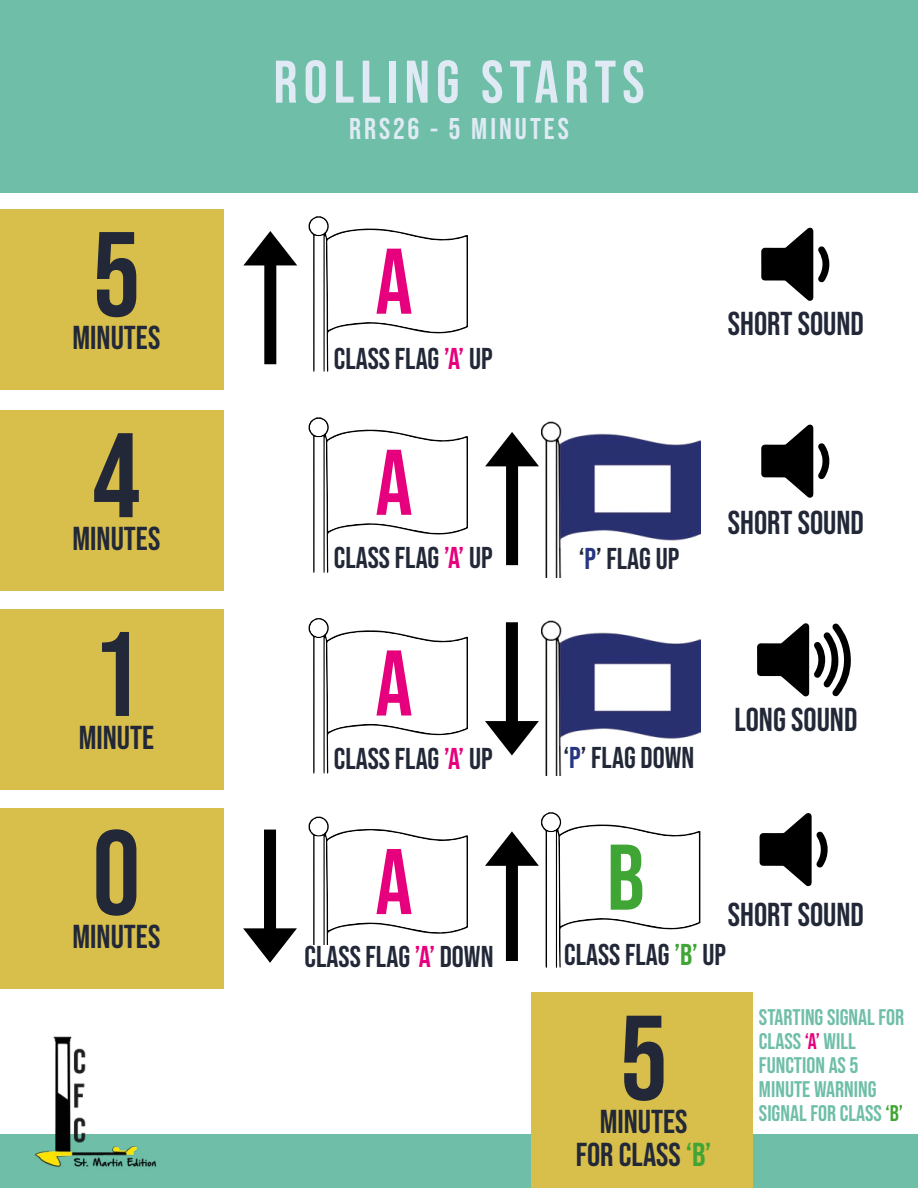
<style>
.page{position:relative;width:918px;height:1188px;background:#fff}
.page>*{position:absolute;margin:0;border:0;box-sizing:border-box;transform-origin:0 0}
.t1{font:120px "Bebas Neue";color:#222838}
.t2{font:93px "Bebas Neue";color:#e6007d}
.t3{font:93px "Bebas Neue";color:#3fa535}
.t4{font:700 60px "Bebas Neue Pro";letter-spacing:.1em;color:#dfeaf4}
.t5{font:33px/33px "Bebas Neue";color:#222838;text-align:center}
.t6{font:30px "Bebas Neue";color:#222838}
.t7{font:700 30px "Bebas Neue Pro";letter-spacing:.1em;color:#dfeaf4}
.t8{font:22.5px/24px "Bebas Neue";color:#6ebea8}
.s1{color:#e6007d}
.s2{color:#283583}
.s3{color:#3fa535}
</style>
<div class="page">
<div style="left:0;top:209px;width:223px;height:181px;background:#d8be4b"></div>
<div style="left:0;top:0;width:918px;height:192px;background:#6ebea8"></div>
<svg style="left:309px;top:216px;width:159px;height:156px"></svg>
<div style="left:310px;top:218px;width:17px;height:17px;background:#fff;border-radius:50%"></div>
<svg style="left:243px;top:231px;width:54px;height:133px"></svg>
<svg style="left:761px;top:228px;width:68px;height:73px"></svg>
<div style="left:0;top:1134px;width:918px;height:54px;background:#6ebea8"></div>
<img style="left:34px;top:1036px;width:123px;height:131px">
<div style="left:0;top:410px;width:223px;height:181px;background:#d8be4b"></div>
<svg style="left:309px;top:417px;width:159px;height:156px"></svg>
<div style="left:310px;top:419px;width:17px;height:17px;background:#fff;border-radius:50%"></div>
<svg style="left:761px;top:424px;width:68px;height:74px"></svg>
<img style="left:541px;top:422px;width:159px;height:155px">
<svg style="left:485px;top:432px;width:54px;height:133px"></svg>
<div style="left:0;top:609px;width:223px;height:181px;background:#d8be4b"></div>
<svg style="left:757px;top:623px;width:94px;height:74px"></svg>
<img style="left:541px;top:620px;width:159px;height:156px">
<svg style="left:485px;top:622px;width:54px;height:133px"></svg>
<svg style="left:309px;top:618px;width:159px;height:155px"></svg>
<div style="left:310px;top:620px;width:17px;height:17px;background:#fff;border-radius:50%"></div>
<div style="left:0;top:808px;width:223px;height:180px;background:#d8be4b"></div>
<svg style="left:309px;top:817px;width:159px;height:128px"></svg>
<div style="left:310px;top:818px;width:17px;height:17px;background:#fff;border-radius:50%"></div>
<svg style="left:243px;top:830px;width:54px;height:133px"></svg>
<svg style="left:485px;top:812px;width:215px;height:156px"></svg>
<div style="left:531px;top:993px;width:222px;height:195px;background:#d8be4b"></div>
<svg style="left:760px;top:813px;width:68px;height:74px"></svg>
<h1 class="t1" style="left:92px;top:207px;width:49px">5</h1>
<p class="t5" style="left:73px;top:321px;width:89px">MINUTES</p>
<h1 class="t1" style="left:92px;top:408px;width:49px">4</h1>
<p class="t5" style="left:73px;top:522px;width:89px">MINUTES</p>
<h1 class="t1" style="left:92px;top:607px;width:49px">1</h1>
<p class="t5" style="left:79px;top:721px;width:77px">MINUTE</p>
<h1 class="t1" style="left:92px;top:805px;width:49px">0</h1>
<p class="t5" style="left:73px;top:919px;width:89px">MINUTES</p>
<h3 class="t4" style="left:273px;top:48px;width:373px">ROLLING STARTS</h3>
<p class="t7" style="left:349px;top:111px;width:221px">RRS26 - 5 MINUTES</p>
<h2 class="t2" style="left:375px;top:229px;width:39px">A</h2>
<p class="t6" style="left:334px;top:341px;width:160px">CLASS FLAG <span class="s1">’A’</span> UP</p>
<h2 class="t2" style="left:375px;top:430px;width:39px">A</h2>
<p class="t6" style="left:334px;top:541px;width:160px">CLASS FLAG <span class="s1">’A’</span> UP</p>
<p class="t6" style="left:579px;top:542px;width:102px">‘<span class="s2">P</span>’ FLAG UP</p>
<h2 class="t2" style="left:375px;top:631px;width:39px">A</h2>
<p class="t6" style="left:334px;top:741px;width:160px">CLASS FLAG <span class="s1">’A’</span> UP</p>
<h2 class="t2" style="left:375px;top:829px;width:39px">A</h2>
<p class="t6" style="left:564px;top:740px;width:132px">‘<span class="s2">P</span>’ FLAG DOWN</p>
<h2 class="t3" style="left:607px;top:825px;width:39px">B</h2>
<p class="t5" style="left:728px;top:306px;width:138px">SHORT SOUND</p>
<p class="t5" style="left:728px;top:505px;width:138px">SHORT SOUND</p>
<p class="t5" style="left:735px;top:703px;width:124px">LONG SOUND</p>
<p class="t5" style="left:728px;top:897px;width:138px">SHORT SOUND</p>
<p class="t6" style="left:305px;top:940px;width:190px">CLASS FLAG <span class="s1">’A’</span> DOWN</p>
<p class="t6" style="left:564px;top:937px;width:163px">CLASS FLAG <span class="s3">’B’</span> UP</p>
<h1 class="t1" style="left:620px;top:990px;width:49px">5</h1>
<p class="t5" style="left:576px;top:1104px;width:137px">MINUTES<br>FOR CLASS <span class="s3">‘B’</span></p>
<p class="t8" style="left:759px;top:1005px;width:147px">STARTING SIGNAL FOR<br>CLASS <span class="s1">‘A’</span> WILL<br>FUNCTION AS 5<br>MINUTE WARNING<br>SIGNAL FOR CLASS <span class="s3">‘B’</span></p>
</div>
